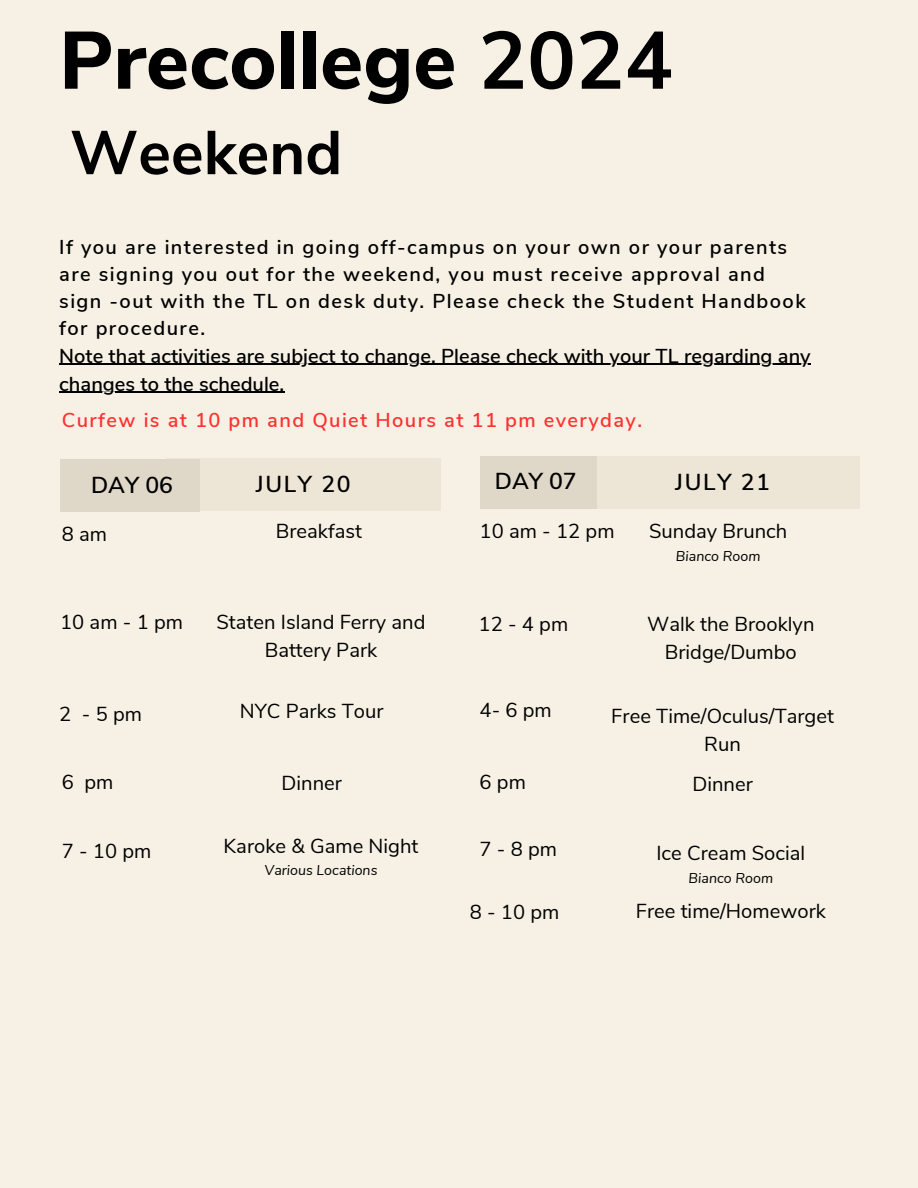
<style>
.page{position:relative;width:918px;height:1188px;background:#f6f1e4}
.page>*{position:absolute;margin:0;border:0;box-sizing:border-box;transform-origin:0 0}
.t1{font:800 81px "Nunito Sans";color:#000}
.t2{font:700 61.5px "Nunito Sans";color:#000}
.t3{font:600 23.1px "Nunito Sans";letter-spacing:.07em;color:#000}
.t4{font:20.25px/28.2px "Nunito Sans";color:#000;text-align:center}
.t5{font:600 20.1px "Nunito Sans";color:#000}
.t6{font:600 19.95px/27px "Nunito Sans";letter-spacing:.07em;color:#000}
.t7{font:600 19.95px "Nunito Sans";letter-spacing:.07em;color:#ff3131}
.t8{font:italic 14.25px "Nunito Sans";color:#000}
.s1{font-weight:700}
</style>
<div class="page">
<div style="left:166px;top:458px;width:275px;height:53px;background:#ede6d6"></div>
<div style="left:60px;top:459px;width:139px;height:52px;background:#dfd8c8"></div>
<div style="left:585px;top:456px;width:275px;height:53px;background:#ede6d6"></div>
<div style="left:480px;top:456px;width:117px;height:53px;background:#dfd8c8"></div>
<hr style="left:59px;top:364px;width:752px;height:1px;background:#000">
<hr style="left:59px;top:392px;width:225px;height:1px;background:#000">
<h2 class="t1" style="left:59px;top:7px;width:615px">Precollege <span class="s1">2024</span></h2>
<p class="t2" style="left:70px;top:112px;width:274px">Weekend</p>
<p class="t6" style="left:59px;top:233px;width:748px">If you are interested in going off-campus on your own or your parents are signing you out for the weekend, you must receive approval and sign -out with the TL on desk duty. Please check the Student Handbook for procedure.</p>
<p class="t5" style="left:59px;top:342px;width:753px">Note that activities are subject to change. Please check with your TL regarding any</p>
<p class="t5" style="left:59px;top:370px;width:227px">changes to the schedule.</p>
<p class="t7" style="left:62px;top:407px;width:582px">Curfew is at 10 pm and Quiet Hours at 11 pm everyday.</p>
<h4 class="t3" style="left:91px;top:470px;width:83px">DAY 06</h4>
<h1 class="t3" style="left:256px;top:469px;width:96px">JULY 20</h1>
<h4 class="t4" style="left:276px;top:517px;width:88px">Breakfast</h4>
<p class="t4" style="left:62px;top:520px;width:47px">8 am</p>
<h3 class="t3" style="left:495px;top:466px;width:83px">DAY 07</h3>
<h3 class="t3" style="left:675px;top:466px;width:96px">JULY 21</h3>
<p class="t4" style="left:649px;top:517px;width:140px">Sunday Brunch</p>
<p class="t8" style="left:676px;top:546px;width:86px">Bianco Room</p>
<p class="t4" style="left:480px;top:517px;width:137px">10 am - 12 pm</p>
<p class="t4" style="left:60px;top:609px;width:124px">10am-1pm</p>
<h4 class="t4" style="left:216px;top:609px;width:211px">Staten Island Ferry and<br>Battery Park</h4>
<p class="t4" style="left:479px;top:611px;width:91px">12-4pm</p>
<h3 class="t4" style="left:647px;top:611px;width:169px">Walk the Brooklyn<br>Bridge/Dumbo</h3>
<p class="t4" style="left:59px;top:700px;width:84px">2 -5pm</p>
<p class="t4" style="left:240px;top:697px;width:145px">NYC Parks Tour</p>
<p class="t4" style="left:480px;top:697px;width:74px">4- 6 pm</p>
<h3 class="t4" style="left:611px;top:703px;width:224px">Free Time/Oculus/Target<br>Run</h3>
<p class="t4" style="left:62px;top:768px;width:53px">6 pm</p>
<p class="t4" style="left:282px;top:770px;width:62px">Dinner</p>
<p class="t4" style="left:480px;top:768px;width:48px">6 pm</p>
<p class="t4" style="left:692px;top:770px;width:62px">Dinner</p>
<p class="t4" style="left:62px;top:837px;width:91px">7-10pm</p>
<p class="t4" style="left:224px;top:832px;width:196px">Karoke &amp; Game Night</p>
<p class="t8" style="left:265px;top:861px;width:114px">Various Locations</p>
<p class="t4" style="left:480px;top:835px;width:79px">7-8pm</p>
<p class="t4" style="left:656px;top:839px;width:150px">Ice Cream Social</p>
<p class="t8" style="left:689px;top:868px;width:86px">Bianco Room</p>
<p class="t4" style="left:470px;top:899px;width:91px">8-10pm</p>
<p class="t4" style="left:636px;top:897px;width:192px">Free time/Homework</p>
</div>
